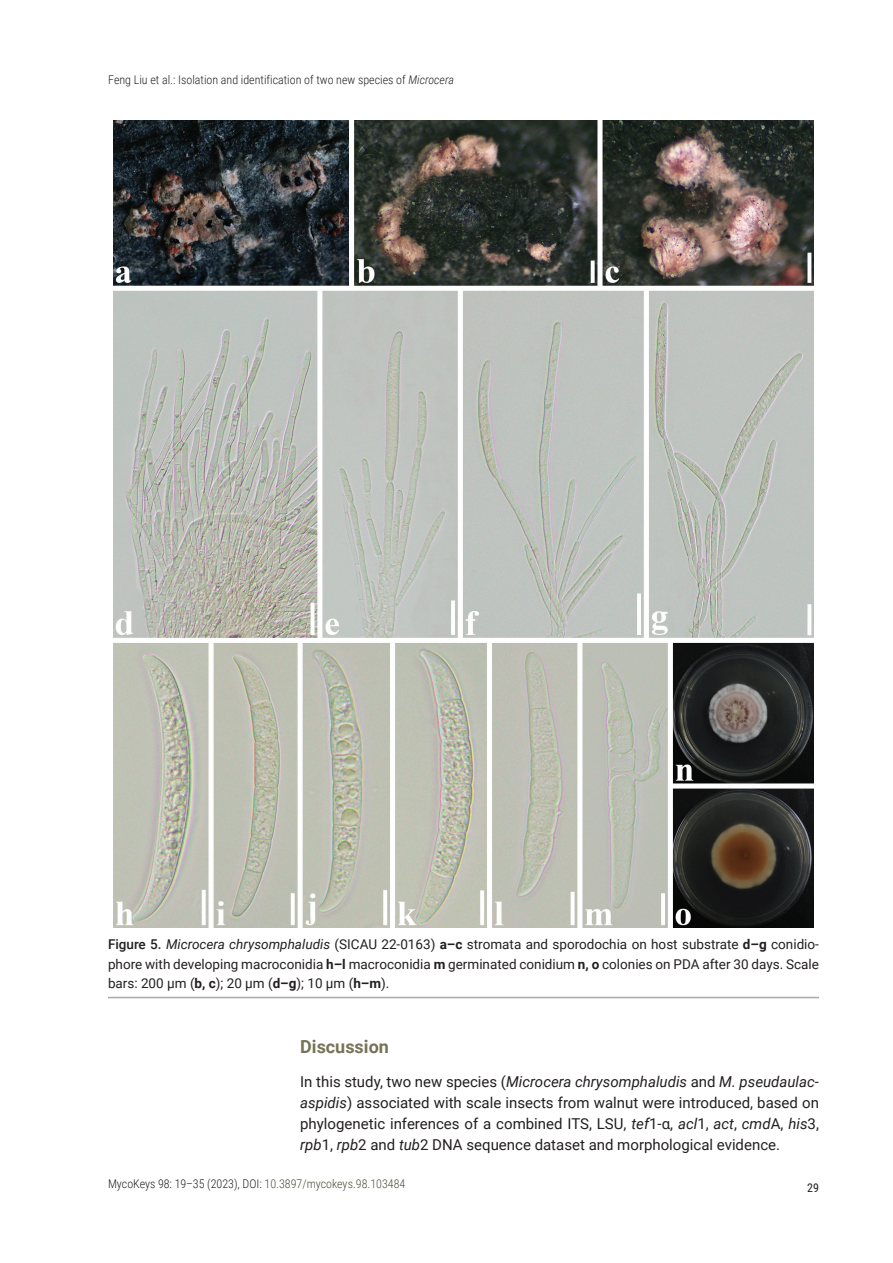
<style>
.page{position:relative;width:893px;height:1263px;background:#fff}
.page>*{position:absolute;margin:0;border:0;box-sizing:border-box;transform-origin:0 0}
.H_-_1_level{font:700 18px "Roboto";color:#767457}
.Body_text_-_no_inden{font:15px/21px "Roboto";color:#231f20;text-align:justify}
.FIG_-_Caption{font:13.5px/19.8px "Roboto";color:#231f20;text-align:justify}
.t1{font:300 12px "Roboto Condensed";color:#231f20}
.t2{font:12px "Roboto Condensed";color:#231f20}
.s1{font-style:italic}
.s2{font-weight:500}
.s3{font-weight:700}
.s4{color:#4c4d37}
</style>
<div class="page">
<hr style="left:108px;top:997px;width:711px;height:1px;background:#a8a9ad">
<img style="left:113px;top:121px;width:701px;height:807px">
<p class="t1" style="left:108px;top:71px;width:347px">Feng Liu et al.: Isolation and identification of two new species of <span class="s1">Microcera</span></p>
<p class="FIG_-_Caption" style="left:108px;top:933px;width:712px"><span class="s2">Figure 5.</span> <span class="s1">Microcera chrysomphaludis</span> (SICAU 22-0163) <span class="s3">a–c</span> stromata and sporodochia on host substrate <span class="s3">d–g</span> conidio&shy;phore with developing macroconidia <span class="s3">h–l</span> macroconidia <span class="s3">m</span> germinated conidium <span class="s3">n, o</span> colonies on PDA after 30 days. Scale bars: 200 µm (<span class="s3">b, c</span>); 20 µm (<span class="s3">d–g</span>); 10 µm (<span class="s3">h–m</span>).</p>
<p class="H_-_1_level" style="left:300px;top:1034px;width:90px">Discussion</p>
<p class="Body_text_-_no_inden" style="left:300px;top:1070px;width:520px">In this study, two new species (<span class="s1">Microcera chrysomphaludis</span> and <span class="s1">M. pseudaulac&shy;aspidis</span>) associated with scale insects from walnut were introduced, based on phylogenetic inferences of a combined ITS, LSU, <span class="s1">tef</span>1-α, <span class="s1">acl</span>1, <span class="s1">act</span>, <span class="s1">cmd</span>A, <span class="s1">his</span>3, <span class="s1">rpb</span>1, <span class="s1">rpb</span>2 and <span class="s1">tub</span>2 DNA sequence dataset and morphological evidence.</p>
<p class="t1" style="left:108px;top:1175px;width:299px">MycoKeys 98: 19–35 (2023), DOI: <span class="s4">10.3897/mycokeys.98.103484</span></p>
<p class="t2" style="left:807px;top:1179px;width:13px">29</p>
</div>
